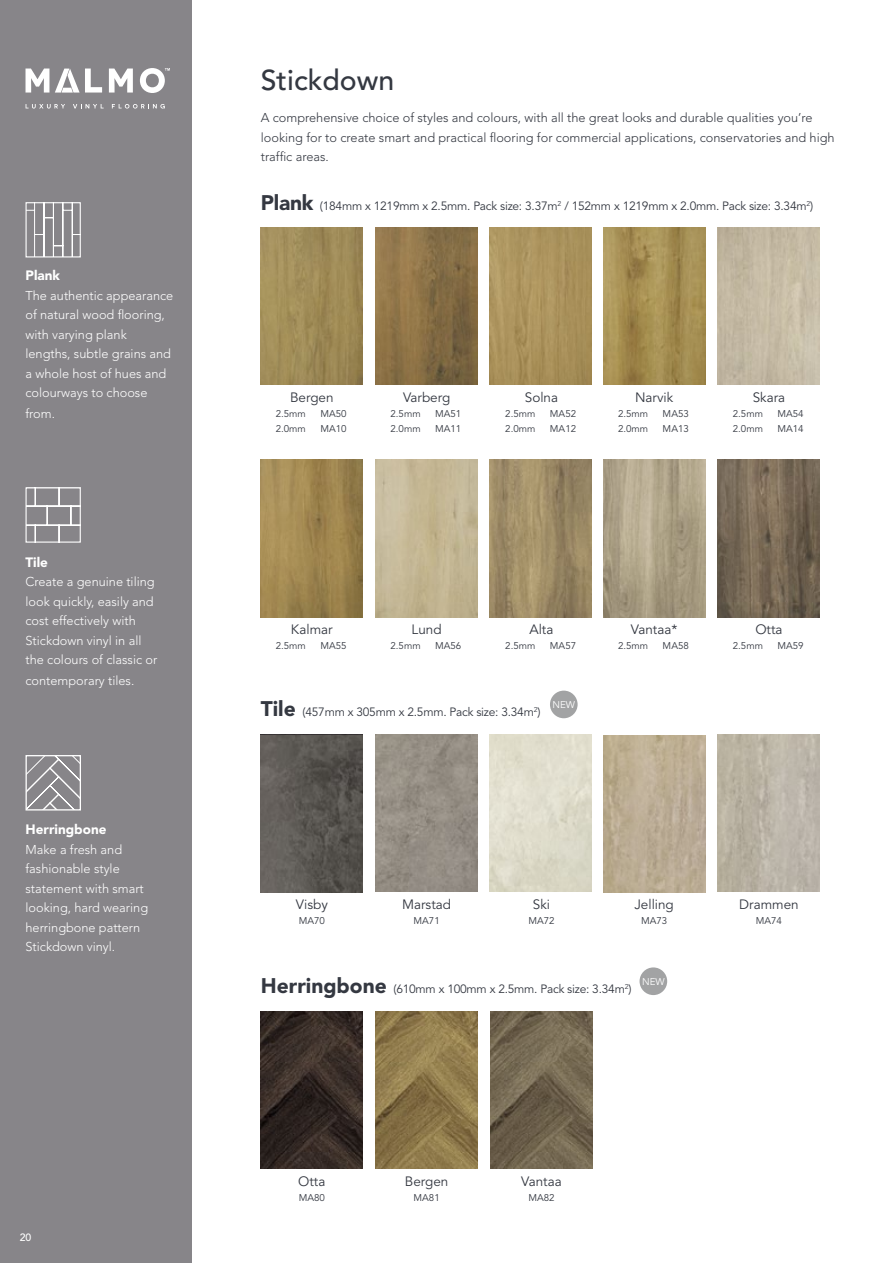
<style>
.page{position:relative;width:893px;height:1263px;background:#fff}
.page>*{position:absolute;margin:0;border:0;box-sizing:border-box;transform-origin:0 0}
.t1{font:500 28.5px "Avenir";color:#343841}
.t2{font:13.5px "Avenir";color:#343841}
.t3{font:900 13.5px "Avenir";color:#fff}
.t4{font:300 12.75px/19.5px "Avenir";color:#fff}
.t5{font:300 12.75px/19.5px "Avenir";color:#343841}
.t6{font:12px "Avenir";letter-spacing:-.02em;color:#343841}
.t7{font:500 10.5px "Avenir";color:#fff}
.t8{font:9.75px "Avenir";color:#343841}
.t9{font:9.75px "Avenir";color:#fff}
.s1{font-weight:900;font-size:21px}
</style>
<div class="page">
<div style="left:0;top:0;width:191px;height:1263px;background:#878589"></div>
<img style="left:261px;top:227px;width:102px;height:158px">
<img style="left:375px;top:227px;width:102px;height:158px">
<img style="left:489px;top:227px;width:102px;height:158px">
<img style="left:604px;top:227px;width:102px;height:158px">
<img style="left:718px;top:227px;width:102px;height:158px">
<img style="left:261px;top:460px;width:102px;height:157px">
<img style="left:375px;top:460px;width:102px;height:157px">
<img style="left:489px;top:460px;width:102px;height:157px">
<img style="left:604px;top:460px;width:102px;height:157px">
<img style="left:718px;top:460px;width:102px;height:157px">
<div style="left:550px;top:691px;width:28px;height:27px;background:#a2a3a4;border-radius:50%"></div>
<img style="left:375px;top:734px;width:102px;height:157px">
<div style="left:639px;top:967px;width:28px;height:28px;background:#a2a3a4;border-radius:50%"></div>
<img style="left:604px;top:735px;width:102px;height:158px">
<img style="left:718px;top:734px;width:102px;height:157px">
<img style="left:261px;top:735px;width:102px;height:158px">
<svg style="left:26px;top:69px;width:23px;height:24px"></svg>
<svg style="left:109px;top:69px;width:24px;height:24px"></svg>
<svg style="left:55px;top:69px;width:47px;height:24px"></svg>
<svg style="left:26px;top:104px;width:39px;height:5px"></svg>
<svg style="left:73px;top:104px;width:31px;height:4px"></svg>
<svg style="left:112px;top:104px;width:53px;height:5px"></svg>
<svg style="left:140px;top:68px;width:30px;height:25px"></svg>
<svg style="left:28px;top:204px;width:51px;height:51px"></svg>
<div style="left:26px;top:202px;width:55px;height:55px;border:1px solid #fff"></div>
<svg style="left:28px;top:757px;width:51px;height:51px"></svg>
<div style="left:26px;top:755px;width:55px;height:55px;border:1px solid #fff"></div>
<svg style="left:28px;top:489px;width:51px;height:52px"></svg>
<div style="left:26px;top:487px;width:55px;height:56px;border:1px solid #fff"></div>
<img style="left:261px;top:1011px;width:102px;height:157px">
<img style="left:375px;top:1011px;width:102px;height:157px">
<img style="left:490px;top:1011px;width:102px;height:157px">
<p class="t3" style="left:26px;top:267px;width:36px">Plank</p>
<p class="t4" style="left:26px;top:286px;width:149px">The authentic appearance of natural wood flooring, with varying plank lengths, subtle grains and a whole host of hues and colourways to choose</p>
<p class="t4" style="left:26px;top:404px;width:31px">from.</p>
<p class="t3" style="left:26px;top:554px;width:24px">Tile</p>
<p class="t4" style="left:26px;top:572px;width:133px">Create a genuine tiling look quickly, easily and cost effectively with<br>Stickdown vinyl in all the colours of classic or</p>
<p class="t4" style="left:26px;top:671px;width:110px">contemporary tiles.</p>
<p class="t3" style="left:26px;top:821px;width:82px">Herringbone</p>
<p class="t4" style="left:26px;top:839px;width:124px">Make a fresh and fashionable style statement with smart looking, hard wearing herringbone pattern<br>Stickdown vinyl.</p>
<p class="t7" style="left:20px;top:1231px;width:13px">20</p>
<h1 class="t1" style="left:261px;top:64px;width:135px">Stickdown</h1>
<p class="t5" style="left:261px;top:108px;width:575px">A comprehensive choice of styles and colours, with all the great looks and durable qualities you’re looking for to create smart and practical flooring for commercial applications, conservatories and high traffic areas.</p>
<p class="t6" style="left:261px;top:199px;width:554px"><span class="s1">Plank</span> (184mm x 1219mm x 2.5mm. Pack size: 3.37m<sup>2</sup> / 152mm x 1219mm x 2.0mm. Pack size: 3.34m<sup>2</sup>)</p>
<p class="t2" style="left:290px;top:389px;width:45px">Bergen</p>
<p class="t8" style="left:276px;top:408px;width:32px">2.5mm</p>
<p class="t8" style="left:320px;top:408px;width:28px">MA50</p>
<p class="t8" style="left:276px;top:423px;width:32px">2.0mm</p>
<p class="t8" style="left:320px;top:423px;width:28px">MA10</p>
<p class="t2" style="left:403px;top:389px;width:49px">Varberg</p>
<p class="t8" style="left:390px;top:408px;width:32px">2.5mm</p>
<p class="t8" style="left:435px;top:408px;width:28px">MA51</p>
<p class="t8" style="left:390px;top:423px;width:32px">2.0mm</p>
<p class="t8" style="left:435px;top:423px;width:28px">MA11</p>
<p class="t2" style="left:525px;top:389px;width:35px">Solna</p>
<p class="t8" style="left:505px;top:408px;width:32px">2.5mm</p>
<p class="t8" style="left:550px;top:408px;width:28px">MA52</p>
<p class="t8" style="left:505px;top:423px;width:32px">2.0mm</p>
<p class="t8" style="left:550px;top:423px;width:28px">MA12</p>
<p class="t2" style="left:635px;top:389px;width:40px">Narvik</p>
<p class="t8" style="left:618px;top:408px;width:32px">2.5mm</p>
<p class="t8" style="left:663px;top:408px;width:28px">MA53</p>
<p class="t8" style="left:618px;top:423px;width:32px">2.0mm</p>
<p class="t8" style="left:663px;top:423px;width:28px">MA13</p>
<p class="t2" style="left:753px;top:389px;width:34px">Skara</p>
<p class="t8" style="left:733px;top:408px;width:32px">2.5mm</p>
<p class="t8" style="left:777px;top:408px;width:28px">MA54</p>
<p class="t8" style="left:733px;top:423px;width:32px">2.0mm</p>
<p class="t8" style="left:777px;top:423px;width:28px">MA14</p>
<p class="t2" style="left:291px;top:621px;width:43px">Kalmar</p>
<p class="t8" style="left:276px;top:640px;width:32px">2.5mm</p>
<p class="t8" style="left:320px;top:640px;width:28px">MA55</p>
<p class="t2" style="left:412px;top:621px;width:32px">Lund</p>
<p class="t8" style="left:390px;top:640px;width:32px">2.5mm</p>
<p class="t8" style="left:435px;top:640px;width:28px">MA56</p>
<p class="t2" style="left:529px;top:621px;width:25px">Alta</p>
<p class="t8" style="left:505px;top:640px;width:32px">2.5mm</p>
<p class="t8" style="left:550px;top:640px;width:28px">MA57</p>
<p class="t2" style="left:631px;top:621px;width:48px">Vantaa*</p>
<p class="t8" style="left:618px;top:640px;width:32px">2.5mm</p>
<p class="t8" style="left:663px;top:640px;width:28px">MA58</p>
<p class="t2" style="left:755px;top:621px;width:29px">Otta</p>
<p class="t8" style="left:733px;top:640px;width:32px">2.5mm</p>
<p class="t8" style="left:777px;top:640px;width:28px">MA59</p>
<p class="t6" style="left:261px;top:705px;width:281px"><span class="s1">Tile</span> (457mm x 305mm x 2.5mm. Pack size: 3.34m<sup>2</sup>)</p>
<p class="t9" style="left:552px;top:699px;width:24px">NEW</p>
<p class="t2" style="left:296px;top:896px;width:34px">Visby</p>
<p class="t8" style="left:299px;top:915px;width:28px">MA70</p>
<p class="t2" style="left:402px;top:896px;width:50px">Marstad</p>
<p class="t8" style="left:414px;top:915px;width:28px">MA71</p>
<p class="t2" style="left:533px;top:896px;width:19px">Ski</p>
<p class="t8" style="left:528px;top:915px;width:28px">MA72</p>
<p class="t2" style="left:634px;top:896px;width:41px">Jelling</p>
<p class="t8" style="left:641px;top:915px;width:28px">MA73</p>
<p class="t2" style="left:739px;top:896px;width:61px">Drammen</p>
<p class="t8" style="left:756px;top:915px;width:28px">MA74</p>
<p class="t6" style="left:261px;top:982px;width:372px"><span class="s1">Herringbone</span> (610mm x 100mm x 2.5mm. Pack size: 3.34m<sup>2</sup>)</p>
<p class="t9" style="left:642px;top:976px;width:24px">NEW</p>
<p class="t2" style="left:298px;top:1173px;width:29px">Otta</p>
<p class="t8" style="left:299px;top:1192px;width:28px">MA80</p>
<p class="t2" style="left:405px;top:1173px;width:45px">Bergen</p>
<p class="t8" style="left:414px;top:1192px;width:28px">MA81</p>
<p class="t2" style="left:521px;top:1173px;width:42px">Vantaa</p>
<p class="t8" style="left:528px;top:1192px;width:28px">MA82</p>
</div>
